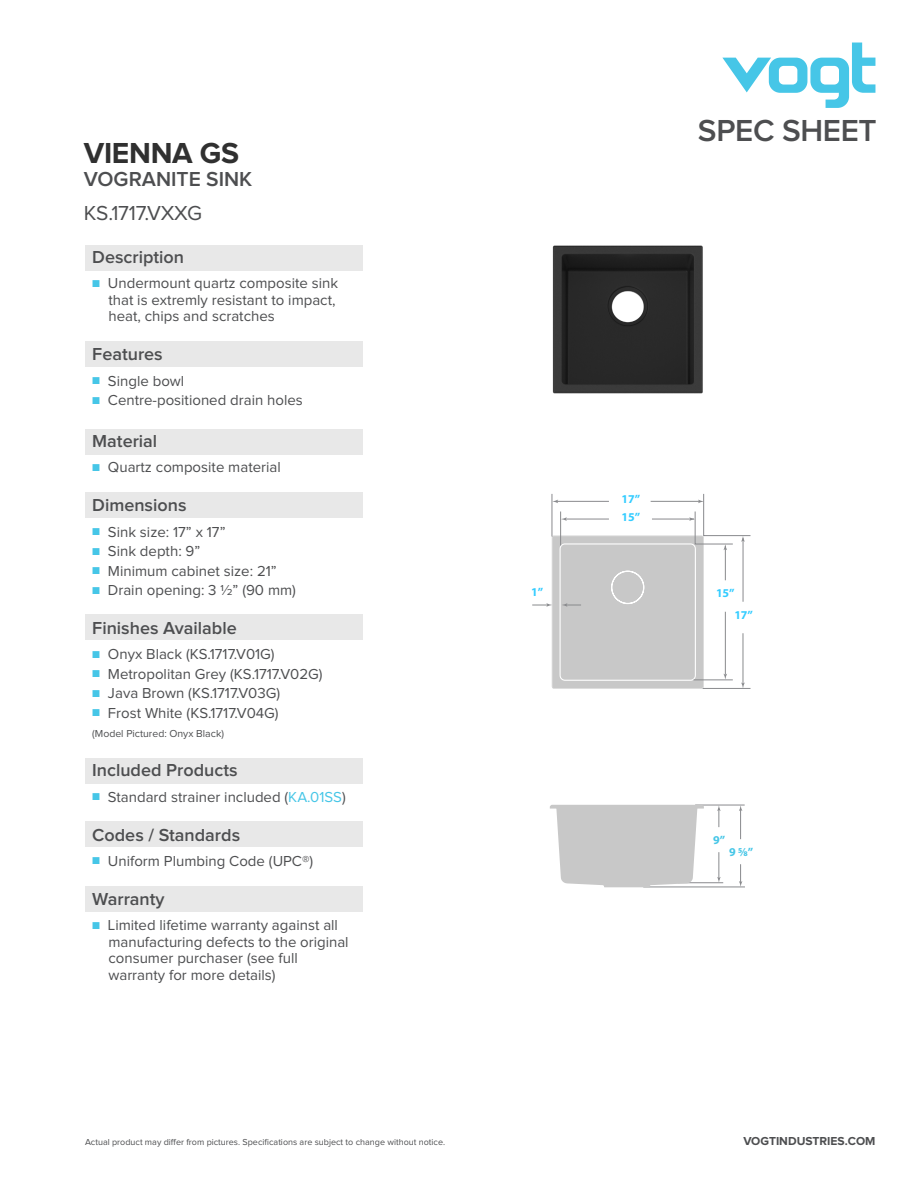
<style>
.page{position:relative;width:918px;height:1188px;background:#fff}
.page>*{position:absolute;margin:0;border:0;box-sizing:border-box;transform-origin:0 0}
.t1{font:600 31.5px "Proxima Nova";letter-spacing:-.01em;color:#4d4e50}
.t2{font:700 30px "Proxima Nova";letter-spacing:-.01em;color:#303030}
.t3{font:600 21px "Proxima Nova";color:#4d4e50}
.t4{font:21px "Proxima Nova";letter-spacing:-.01em;color:#4d4e50}
.t5{font:600 18px "Proxima Nova";color:#4d4e50}
.t6{font:15px/16.5px "Proxima Nova";color:#4d4e50}
.t7{font:700 12px "Proxima Nova";color:#4d4e50}
.t8{font:700 12px "Myriad Pro";letter-spacing:-.01em;color:#3cf}
.t9{font:700 12px "Myriad Pro";color:#46c6e7}
.t10{font:10.5px "Proxima Nova";color:#4d4e50}
.t11{font:9px "Proxima Nova";color:#4d4e50}
.s1{font-size:12px;color:#46c6e7}
.s2{color:#46c6e7}
</style>
<div class="page">
<svg style="left:722px;top:43px;width:153px;height:65px"></svg>
<hr style="left:695px;top:805px;width:50px;height:1px;background:#898a8d">
<hr style="left:678px;top:882px;width:45px;height:1px;background:#898a8d">
<hr style="left:643px;top:887px;width:102px;height:1px;background:#898a8d">
<svg style="left:717px;top:805px;width:4px;height:22px"></svg>
<hr style="left:740px;top:809px;width:1px;height:30px;background:#898a8d">
<svg style="left:717px;top:852px;width:4px;height:31px"></svg>
<svg style="left:739px;top:864px;width:3px;height:23px"></svg>
<img style="left:552px;top:245px;width:151px;height:149px">
<svg style="left:532px;top:493px;width:219px;height:196px"></svg>
<svg style="left:550px;top:805px;width:154px;height:82px;background:#cecece"></svg>
<div style="left:85px;top:887px;width:278px;height:25px;background:#e8e8e8"></div>
<div style="left:85px;top:245px;width:278px;height:26px;background:#e8e8e8"></div>
<div style="left:85px;top:341px;width:278px;height:26px;background:#e8e8e8"></div>
<div style="left:85px;top:429px;width:278px;height:25px;background:#e8e8e8"></div>
<div style="left:85px;top:493px;width:278px;height:25px;background:#e8e8e8"></div>
<div style="left:85px;top:615px;width:278px;height:25px;background:#e8e8e8"></div>
<div style="left:85px;top:758px;width:278px;height:25px;background:#e8e8e8"></div>
<div style="left:85px;top:822px;width:278px;height:25px;background:#e8e8e8"></div>
<h2 class="t2" style="left:84px;top:139px;width:157px">VIENNA GS</h2>
<h3 class="t3" style="left:84px;top:169px;width:170px">VOGRANITE SINK</h3>
<h3 class="t4" style="left:84px;top:204px;width:120px">KS.1717.VXXG</h3>
<p class="t5" style="left:92px;top:249px;width:93px">Description</p>
<p class="t6" style="left:108px;top:276px;width:231px;text-indent:-16px"><span class="s1">■</span> Undermount quartz composite sink that is extremly resistant to impact, heat, chips and scratches</p>
<p class="t5" style="left:92px;top:346px;width:72px">Features</p>
<p class="t6" style="left:92px;top:373px;width:94px"><span class="s1">■</span> Single bowl</p>
<p class="t6" style="left:92px;top:392px;width:212px"><span class="s1">■</span> Centre-positioned drain holes</p>
<p class="t5" style="left:92px;top:433px;width:67px">Material</p>
<p class="t6" style="left:92px;top:460px;width:190px"><span class="s1">■</span> Quartz composite material</p>
<p class="t5" style="left:92px;top:497px;width:96px">Dimensions</p>
<p class="t6" style="left:92px;top:524px;width:135px"><span class="s1">■</span> Sink size: 17” x 17”</p>
<p class="t6" style="left:92px;top:543px;width:110px"><span class="s1">■</span> Sink depth: 9”</p>
<p class="t6" style="left:92px;top:563px;width:186px"><span class="s1">■</span> Minimum cabinet size: 21”</p>
<p class="t6" style="left:92px;top:582px;width:205px"><span class="s1">■</span> Drain opening: 3 ½” (90 mm)</p>
<p class="t5" style="left:92px;top:620px;width:146px">Finishes Available</p>
<p class="t6" style="left:92px;top:647px;width:184px"><span class="s1">■</span> Onyx Black (KS.1717.V01G)</p>
<p class="t6" style="left:92px;top:666px;width:232px"><span class="s1">■</span> Metropolitan Grey (KS.1717.V02G)</p>
<p class="t6" style="left:92px;top:686px;width:190px"><span class="s1">■</span> Java Brown (KS.1717.V03G)</p>
<p class="t6" style="left:92px;top:705px;width:188px"><span class="s1">■</span> Frost White (KS.1717.V04G)</p>
<p class="t10" style="left:92px;top:729px;width:133px">(Model Pictured: Onyx Black)</p>
<p class="t5" style="left:92px;top:762px;width:147px">Included Products</p>
<p class="t6" style="left:92px;top:789px;width:255px"><span class="s1">■</span> Standard strainer included (<span class="s2">KA.01SS</span>)</p>
<p class="t5" style="left:92px;top:826px;width:149px">Codes / Standards</p>
<p class="t6" style="left:92px;top:853px;width:223px"><span class="s1">■</span> Uniform Plumbing Code (UPC®)</p>
<p class="t5" style="left:92px;top:891px;width:74px">Warranty</p>
<p class="t6" style="left:108px;top:918px;width:242px;text-indent:-16px"><span class="s1">■</span> Limited lifetime warranty against all manufacturing defects to the original consumer purchaser (see full warranty for more details)</p>
<h1 class="t1" style="left:698px;top:116px;width:180px">SPEC SHEET</h1>
<p class="t8" style="left:531px;top:584px;width:13px">1”</p>
<p class="t8" style="left:622px;top:492px;width:20px">17”</p>
<p class="t8" style="left:622px;top:509px;width:20px">15”</p>
<p class="t8" style="left:716px;top:585px;width:20px">15”</p>
<p class="t8" style="left:734px;top:608px;width:20px">17”</p>
<p class="t9" style="left:713px;top:832px;width:13px">9”</p>
<p class="t9" style="left:729px;top:844px;width:25px">9 5/8”</p>
<p class="t11" style="left:85px;top:1138px;width:362px">Actual product may differ from pictures. Specifications are subject to change without notice.</p>
<p class="t7" style="left:743px;top:1136px;width:134px">VOGTINDUSTRIES.COM</p>
</div>
